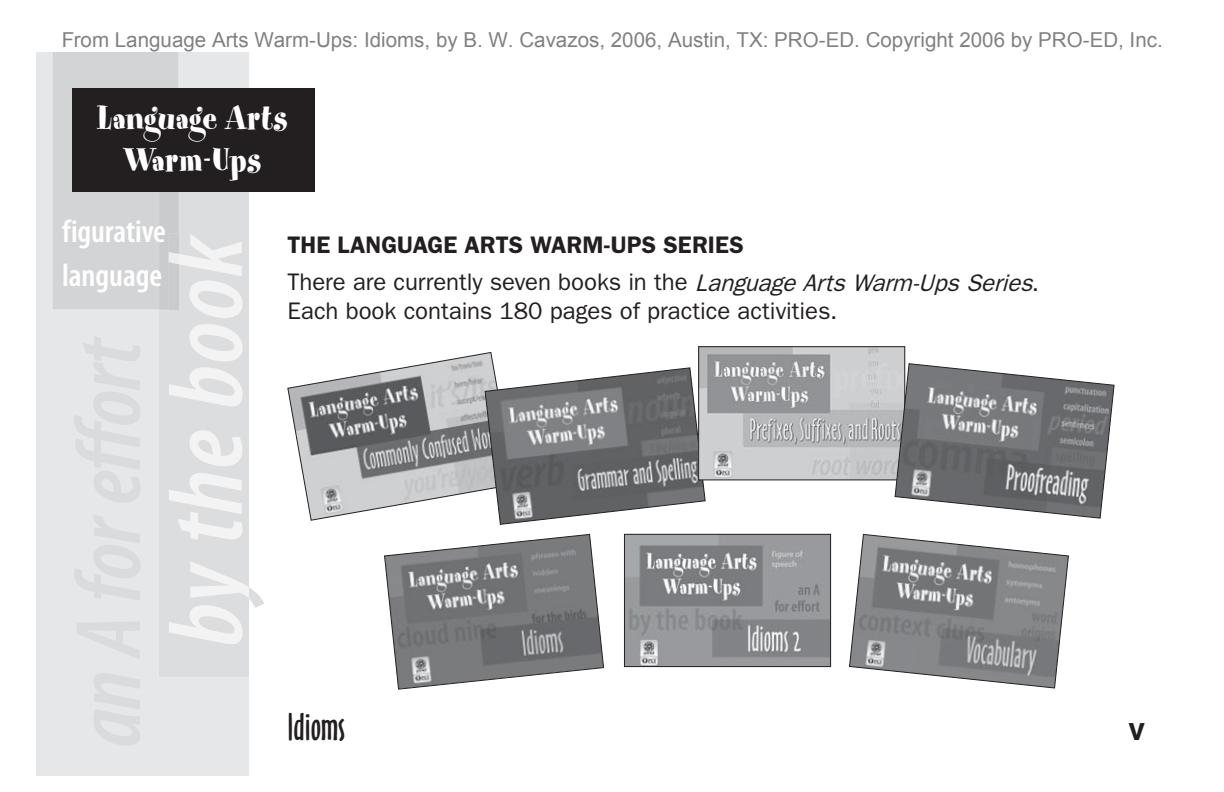
<style>
.page{position:relative;width:1224px;height:792px;background:#fff}
.page>*{position:absolute;margin:0;border:0;box-sizing:border-box;transform-origin:0 0}
.t1{font:italic 600 condensed 105.6px "Myriad Pro";letter-spacing:.015em;color:#f3f3f3}
.t2{font:37.2px/42.2px "Spumoni LP Std";letter-spacing:.01em;color:#fff;text-align:center}
.t3{font:36px "Oz Handicraft BT";color:#231f20}
.t4{font:600 condensed 32.2px/44px "Myriad Pro";color:#fff}
.t5{font:24px/28px "ITC Franklin Gothic Std";color:#231f20}
.t6{font:600 24px "Franklin Gothic";color:#231f20}
.t7{font:700 24px "Akzidenz Grotesk BE";color:#231f20}
.t8{font:20.6px "Arial";color:rgb(0 0 0/.5)}
.s1{color:#dcddde}
.s2{font-style:italic}
</style>
<div class="page">
<div style="left:36px;top:52px;width:213px;height:724px;background:#e6e7e8"></div>
<div style="left:159px;top:169px;width:90px;height:508px;background:#dcddde"></div>
<svg style="left:53px;top:52px;width:196px;height:592px"></svg>
<div style="left:169px;top:234px;width:10px;height:76px;background:#cacbcd"></div>
<div style="left:72px;top:88px;width:243px;height:104px;background:#231f20"></div>
<svg style="left:287px;top:352px;width:419px;height:173px"></svg>
<img style="left:700px;top:348px;width:203px;height:130px">
<div style="left:698px;top:346px;width:207px;height:134px;border:1px solid #231f20"></div>
<svg style="left:895px;top:363px;width:220px;height:156px"></svg>
<svg style="left:384px;top:534px;width:220px;height:156px"></svg>
<img style="left:626px;top:536px;width:203px;height:129px">
<div style="left:624px;top:534px;width:207px;height:133px;border:1px solid #231f20"></div>
<svg style="left:849px;top:534px;width:220px;height:155px"></svg>
<p class="t8" style="left:61px;top:26px;width:1103px">From Language Arts Warm-Ups: Idioms, by B. W. Cavazos, 2006, Austin, TX: PRO-ED. Copyright 2006 by PRO-ED, Inc.</p>
<h2 class="t2" style="left:98px;top:102px;width:192px">Language Arts<br>Warm-Ups</h2>
<h3 class="t4" style="left:62px;top:213px;width:106px">figurative language</h3>
<h1 class="t1" style="left:167px;top:646px;width:414px;rotate:-90deg"><span class="s1">y</span>b the book</h1>
<p class="t6" style="left:288px;top:236px;width:458px">THE LANGUAGE ARTS WARM-UPS SERIES</p>
<p class="t5" style="left:288px;top:271px;width:753px">There are currently seven books in the <span class="s2">Language Arts Warm-Ups Series</span>.<br>Each book contains 180 pages of practice activities.</p>
<h3 class="t3" style="left:288px;top:710px;width:59px">Idioms</h3>
<p class="t7" style="left:1129px;top:723px;width:18px">V</p>
</div>
